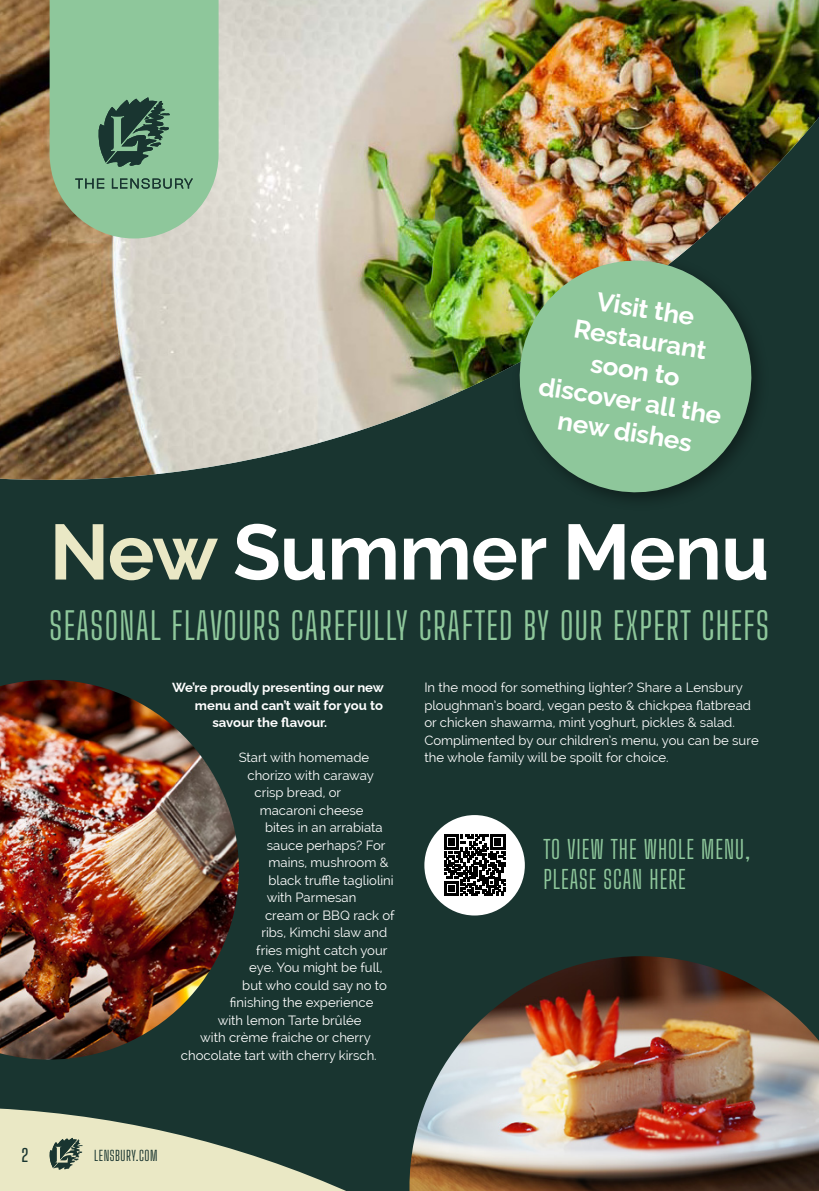
<style>
.page{position:relative;width:819px;height:1191px;background:#193530}
.page>*{position:absolute;margin:0;border:0;box-sizing:border-box;transform-origin:0 0}
.t1{font:700 78.05px "Raleway";letter-spacing:-.01em;color:#fff}
.t2{font:37.27px "Big Shoulders Display";letter-spacing:.04em;color:#8ec79b}
.t3{font:700 25.9px/31px "Raleway";color:#fff;text-align:center}
.t4{font:25.03px/30.1px "Big Shoulders Display";letter-spacing:.04em;color:#8ec79b}
.t5{font:600 17.5px "Big Shoulders Display";color:#193530}
.t6{font:14px "Big Shoulders Display";letter-spacing:.04em;color:#193530}
.t7{font:13.12px/17.5px "Raleway";color:#fff}
.t8{font:700 13.12px "Raleway";color:#fff}
.s1{color:#eae8c5}
</style>
<div class="page">
<img style="left:0;top:0;width:819px;height:480px">
<svg style="left:0;top:1108px;width:346px;height:83px;fill:#eae8c5"></svg>
<div style="left:511px;top:252px;width:259px;height:259px;background:#193530"></div>
<svg style="left:510px;top:252px;width:247px;height:246px;fill:#8ec79b"></svg>
<img style="left:0;top:680px;width:239px;height:379px">
<img style="left:409px;top:956px;width:410px;height:235px">
<div style="left:424px;top:815px;width:101px;height:100px;background:#fff;border-radius:50%"></div>
<svg style="left:444px;top:834px;width:61px;height:62px"></svg>
<svg style="left:50px;top:0;width:168px;height:238px;background:#91c399"></svg>
<svg style="left:75px;top:178px;width:118px;height:11px"></svg>
<svg style="left:98px;top:97px;width:72px;height:70px"></svg>
<svg style="left:49px;top:1137px;width:34px;height:32px"></svg>
<h3 class="t3" style="left:558px;top:275px;width:186px;rotate:10deg">Visit the<br>Restaurant soon to discover all the new dishes</h3>
<h1 class="t1" style="left:50px;top:491px;width:721px"><span class="s1">New</span> Summer Menu</h1>
<h2 class="t2" style="left:50px;top:598px;width:720px">SEASONAL FLAVOURS CAREFULLY CRAFTED BY OUR EXPERT CHEFS</h2>
<p class="t8" style="left:172px;top:677px;width:213px">We’re proudly presenting our new</p>
<p class="t8" style="left:195px;top:695px;width:190px">menu and can’t wait for you to</p>
<p class="t8" style="left:212px;top:712px;width:116px">savour the flavour.</p>
<p class="t7" style="left:239px;top:749px;width:132px">Start with homemade</p>
<p class="t7" style="left:247px;top:766px;width:128px">chorizo with caraway</p>
<p class="t7" style="left:254px;top:784px;width:88px">crisp bread, or</p>
<p class="t7" style="left:260px;top:801px;width:105px">macaroni cheese</p>
<p class="t7" style="left:265px;top:819px;width:119px">bites in an arrabiata</p>
<p class="t7" style="left:267px;top:836px;width:120px">sauce perhaps? For</p>
<p class="t7" style="left:268px;top:854px;width:121px">mains, mushroom &amp;</p>
<p class="t7" style="left:268px;top:871px;width:127px">black truffle tagliolini</p>
<p class="t7" style="left:267px;top:889px;width:91px">with Parmesan</p>
<p class="t7" style="left:265px;top:906px;width:131px">cream or BBQ rack of</p>
<p class="t7" style="left:261px;top:923px;width:127px">ribs, Kimchi slaw and</p>
<p class="t7" style="left:256px;top:941px;width:133px">fries might catch your</p>
<p class="t7" style="left:249px;top:958px;width:135px">eye. You might be full,</p>
<p class="t7" style="left:242px;top:976px;width:146px">but who could say no to</p>
<p class="t7" style="left:230px;top:993px;width:145px">finishing the experience</p>
<p class="t7" style="left:218px;top:1011px;width:145px">with lemon Tarte brûlée</p>
<p class="t7" style="left:200px;top:1028px;width:172px">with crème fraiche or cherry</p>
<p class="t7" style="left:181px;top:1046px;width:197px">chocolate tart with cherry kirsch.</p>
<p class="t7" style="left:424px;top:678px;width:336px">In the mood for something lighter? Share a Lensbury ploughman’s board, vegan pesto &amp; chickpea flatbread or chicken shawarma, mint yoghurt, pickles &amp; salad.<br>Complimented by our children’s menu, you can be sure the whole family will be spoilt for choice.</p>
<h3 class="t4" style="left:543px;top:832px;width:208px">TO VIEW THE WHOLE MENU,<br>PLEASE SCAN HERE</h3>
<h3 class="t5" style="left:21px;top:1142px;width:8px">2</h3>
<p class="t6" style="left:94px;top:1145px;width:65px">LENSBURY.COM</p>
</div>
